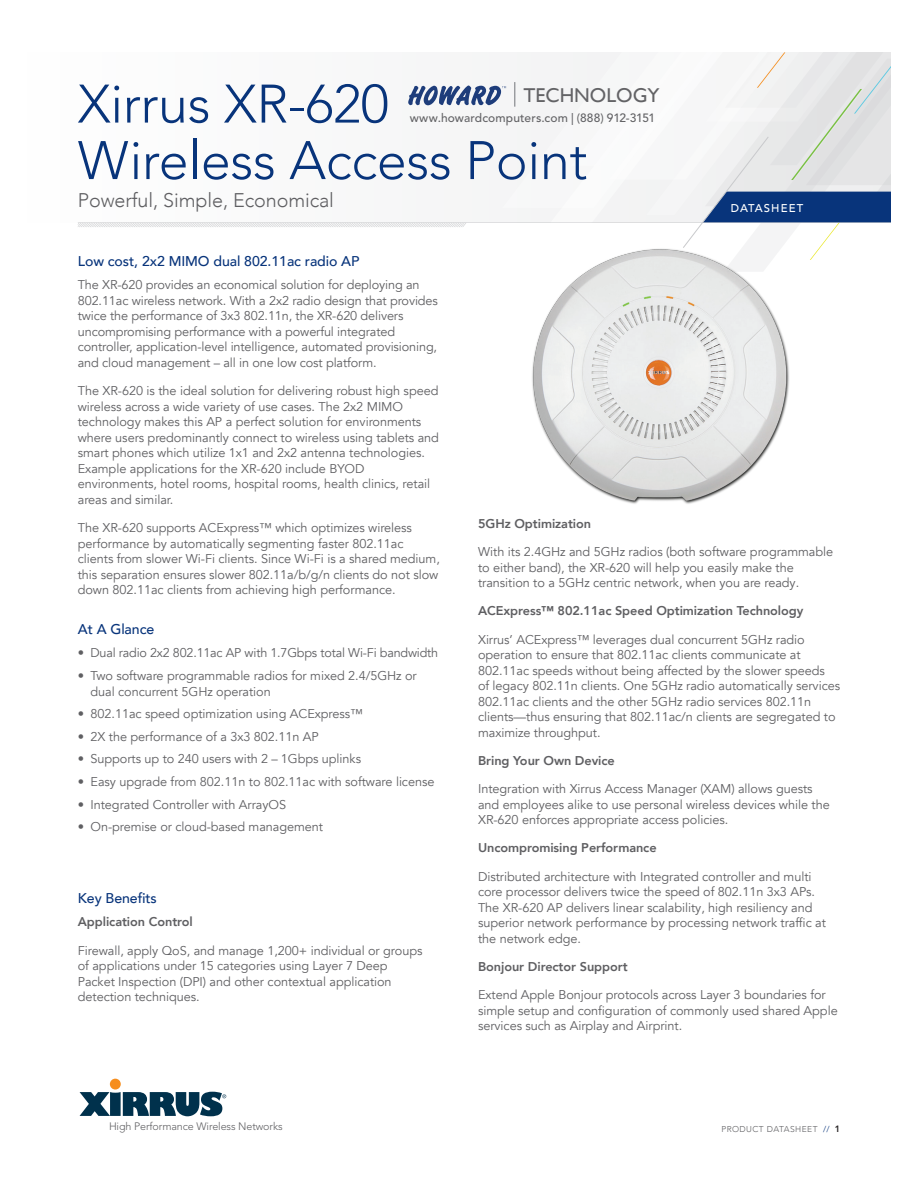
<style>
.page{position:relative;width:918px;height:1188px;background:#fff}
.page>*{position:absolute;margin:0;border:0;box-sizing:border-box;transform-origin:0 0}
.t1{font:300 53.7px/56.6px "Avenir LT Com";letter-spacing:-.005em;color:#08347b}
.t2{font:20.1px "Gill Sans";color:#636366}
.t3{font:300 19.8px "Avenir LT Com";letter-spacing:-.005em;color:#5f5f62}
.t4{font:500 14.1px "Avenir LT Com";letter-spacing:-.005em;color:#08347b}
.t5{font:12.75px/15.6px "Avenir LT Com";letter-spacing:-.005em;color:#5f5f62}
.t6{font:800 12.75px "Avenir LT Com";letter-spacing:-.005em;color:#5f5f62}
.t7{font:500 12px "Avenir LT Std";letter-spacing:.01em;color:#636366}
.t8{font:500 11.25px "Avenir LT Com";letter-spacing:.1em;color:#fff}
.t9{font:300 10.8px "Avenir LT Com";letter-spacing:-.01em;color:#5f5f62}
.t10{font:300 8.4px "Avenir LT Com";letter-spacing:.05em;color:#5f5f62}
.s1{color:#08347b}
.s2{font-weight:800;font-size:9.15px;color:#231f20}
</style>
<div class="page">
<div style="left:110px;top:1079px;width:11px;height:11px;background:#f68e1e;border-radius:50%"></div>
<svg style="left:80px;top:1092px;width:146px;height:24px"></svg>
<img style="left:532px;top:272px;width:257px;height:232px">
<svg style="left:78px;top:52px;width:813px;height:220px"></svg>
<h1 class="t1" style="left:78px;top:76px;width:511px">Xirrus XR-620<br>Wireless Access Point</h1>
<h3 class="t3" style="left:78px;top:189px;width:258px">Powerful, Simple, Economical</h3>
<h2 class="t2" style="left:523px;top:83px;width:138px">TECHNOLOGY</h2>
<p class="t7" style="left:410px;top:110px;width:247px">www.howardcomputers.com | (888) 912-3151</p>
<p class="t8" style="left:731px;top:201px;width:74px">DATASHEET</p>
<p class="t4" style="left:78px;top:252px;width:283px">Low cost, 2x2 MIMO dual 802.11ac radio AP</p>
<p class="t5" style="left:78px;top:277px;width:362px">The XR-620 provides an economical solution for deploying an 802.11ac wireless network. With a 2x2 radio design that provides twice the performance of 3x3 802.11n, the XR-620 delivers uncompromising performance with a powerful integrated controller, application-level intelligence, automated provisioning, and cloud management – all in one low cost platform.</p>
<p class="t5" style="left:78px;top:383px;width:363px">The XR-620 is the ideal solution for delivering robust high speed wireless across a wide variety of use cases. The 2x2 MIMO technology makes this AP a perfect solution for environments where users predominantly connect to wireless using tablets and smart phones which utilize 1x1 and 2x2 antenna technologies.<br>Example applications for the XR-620 include BYOD environments, hotel rooms, hospital rooms, health clinics, retail areas and similar.</p>
<p class="t5" style="left:78px;top:520px;width:364px">The XR-620 supports ACExpress™ which optimizes wireless performance by automatically segmenting faster 802.11ac clients from slower Wi-Fi clients. Since Wi-Fi is a shared medium, this separation ensures slower 802.11a/b/g/n clients do not slow down 802.11ac clients from achieving high performance.</p>
<p class="t4" style="left:78px;top:620px;width:78px">At A Glance</p>
<p class="t5" style="left:78px;top:645px;width:362px">• Dual radio 2x2 802.11ac AP with 1.7Gbps total Wi-Fi bandwidth</p>
<p class="t5" style="left:91px;top:668px;width:328px;text-indent:-13px">• Two software programmable radios for mixed 2.4/5GHz or dual concurrent 5GHz operation</p>
<p class="t5" style="left:78px;top:706px;width:287px">• 802.11ac speed optimization using ACExpress™</p>
<p class="t5" style="left:78px;top:729px;width:243px">• 2X the performance of a 3x3 802.11n AP</p>
<p class="t5" style="left:78px;top:752px;width:285px">• Supports up to 240 users with 2 – 1Gbps uplinks</p>
<p class="t5" style="left:78px;top:774px;width:358px">• Easy upgrade from 802.11n to 802.11ac with software license</p>
<p class="t5" style="left:78px;top:797px;width:210px">• Integrated Controller with ArrayOS</p>
<p class="t5" style="left:78px;top:819px;width:247px">• On-premise or cloud-based management</p>
<p class="t4" style="left:78px;top:890px;width:81px">Key Benefits</p>
<p class="t6" style="left:78px;top:914px;width:117px">Application Control</p>
<p class="t5" style="left:78px;top:943px;width:346px">Firewall, apply QoS, and manage 1,200+ individual or groups of applications under 15 categories using Layer 7 Deep Packet Inspection (DPI) and other contextual application detection techniques.</p>
<p class="t9" style="left:109px;top:1120px;width:175px">High Performance Wireless Networks</p>
<p class="t6" style="left:478px;top:516px;width:115px">5GHz Optimization</p>
<p class="t5" style="left:478px;top:544px;width:357px">With its 2.4GHz and 5GHz radios (both software programmable to either band), the XR-620 will help you easily make the transition to a 5GHz centric network, when you are ready.</p>
<p class="t6" style="left:478px;top:603px;width:327px">ACExpress™ 802.11ac Speed Optimization Technology</p>
<p class="t5" style="left:478px;top:632px;width:364px">Xirrus’ ACExpress™ leverages dual concurrent 5GHz radio operation to ensure that 802.11ac clients communicate at 802.11ac speeds without being affected by the slower speeds<br>of legacy 802.11n clients. One 5GHz radio automatically services 802.11ac clients and the other 5GHz radio services 802.11n clients—thus ensuring that 802.11ac/n clients are segregated to maximize throughput.</p>
<p class="t6" style="left:478px;top:753px;width:138px">Bring Your Own Device</p>
<p class="t5" style="left:478px;top:781px;width:353px">Integration with Xirrus Access Manager (XAM) allows guests and employees alike to use personal wireless devices while the<br>XR-620 enforces appropriate access policies.</p>
<p class="t6" style="left:478px;top:840px;width:180px">Uncompromising Performance</p>
<p class="t5" style="left:478px;top:869px;width:349px">Distributed architecture with Integrated controller and multi core processor delivers twice the speed of 802.11n 3x3 APs.<br>The XR-620 AP delivers linear scalability, high resiliency and superior network performance by processing network traffic at the network edge.</p>
<p class="t6" style="left:478px;top:959px;width:151px">Bonjour Director Support</p>
<p class="t5" style="left:478px;top:987px;width:361px">Extend Apple Bonjour protocols across Layer 3 boundaries for simple setup and configuration of commonly used shared Apple services such as Airplay and Airprint.</p>
<p class="t10" style="left:721px;top:1124px;width:120px">PRODUCT DATASHEET <span class="s1">//</span> <span class="s2">1</span></p>
</div>
